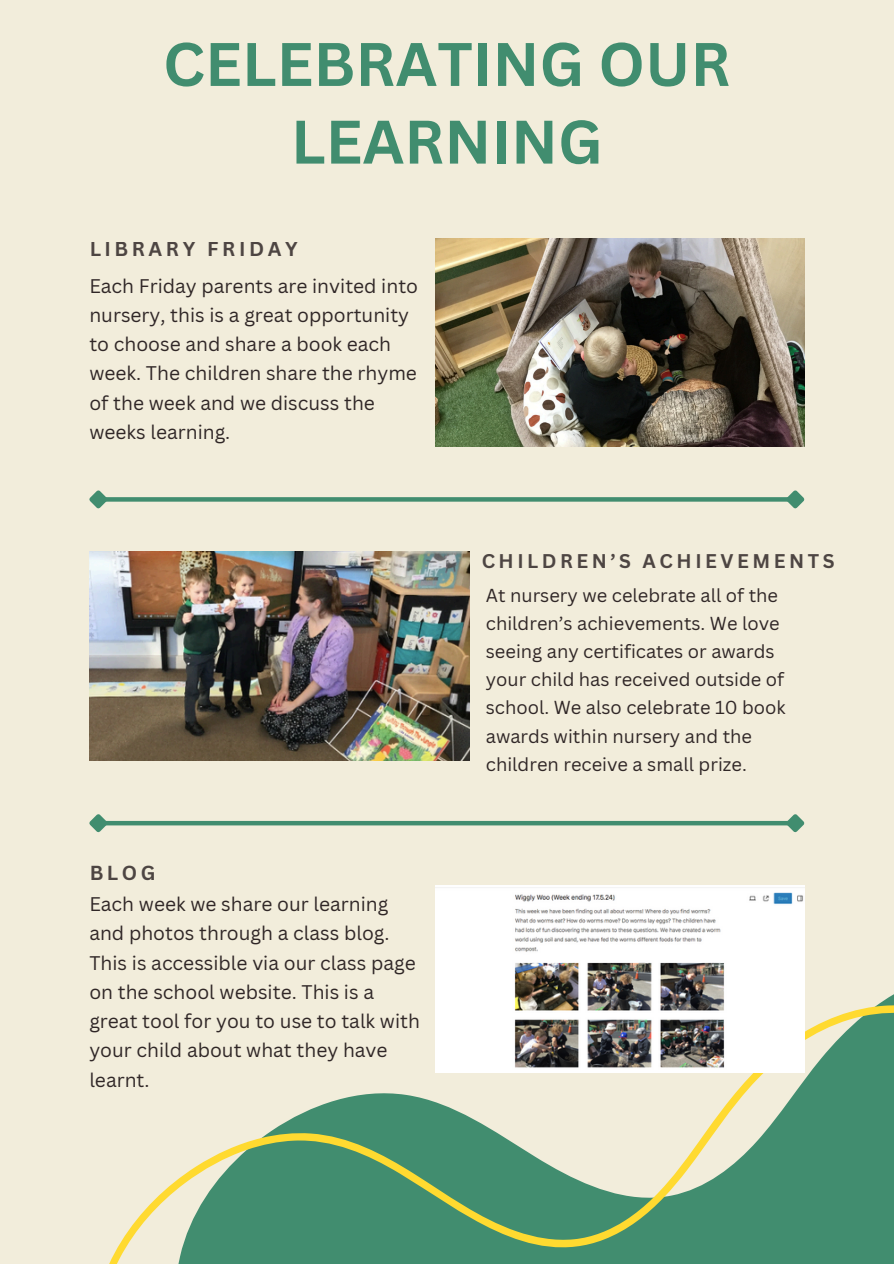
<style>
.page{position:relative;width:894px;height:1264px;background:#fff}
.page>*{position:absolute;margin:0;border:0;box-sizing:border-box;transform-origin:0 0}
.t1{font:700 60px/77.7px "Canva Sans";color:#418d6f;text-align:center}
.t2{font:700 19.8px "Canva Sans";letter-spacing:.18em;color:#302727}
.t3{font:700 19.35px "Canva Sans";letter-spacing:.18em;color:#302727}
.t4{font:19.2px/29.2px "Canva Sans";color:#302727}
.t5{font:18.3px/28.2px "Canva Sans";color:#302727}
</style>
<div class="page">
<div style="left:0;top:0;width:893px;height:1263px;background:#f2eddb"></div>
<svg style="left:109px;top:1004px;width:784px;height:259px"></svg>
<img style="left:435px;top:239px;width:369px;height:208px">
<img style="left:89px;top:551px;width:381px;height:210px">
<img style="left:435px;top:885px;width:369px;height:187px">
<svg style="left:111px;top:497px;width:671px;height:4px;background:#489073"></svg>
<svg style="left:89px;top:490px;width:22px;height:19px"></svg>
<svg style="left:782px;top:490px;width:23px;height:19px"></svg>
<hr style="left:104px;top:821px;width:685px;height:4px;background:#418d6f">
<svg style="left:89px;top:814px;width:22px;height:19px"></svg>
<svg style="left:782px;top:814px;width:23px;height:19px"></svg>
<p class="t1" style="left:163px;top:24px;width:569px">CELEBRATING OUR<br>LEARNING</p>
<p class="t2" style="left:89px;top:235px;width:210px">LIBRARY FRIDAY</p>
<p class="t4" style="left:89px;top:270px;width:330px">Each Friday parents are invited into nursery, this is a great opportunity to choose and share a book each week. The children share the rhyme of the week and we discuss the weeks learning.</p>
<p class="t2" style="left:89px;top:858px;width:68px">BLOG</p>
<p class="t4" style="left:89px;top:888px;width:332px">Each week we share our learning and photos through a class blog.<br>This is accessible via our class page on the school website. This is a great tool for you to use to talk with your child about what they have learnt.</p>
<p class="t3" style="left:481px;top:547px;width:354px">CHILDREN’S ACHIEVEMENTS</p>
<p class="t5" style="left:485px;top:580px;width:301px">At nursery we celebrate all of the children’s achievements. We love seeing any certificates or awards your child has received outside of school. We also celebrate 10 book awards within nursery and the children receive a small prize.</p>
</div>
